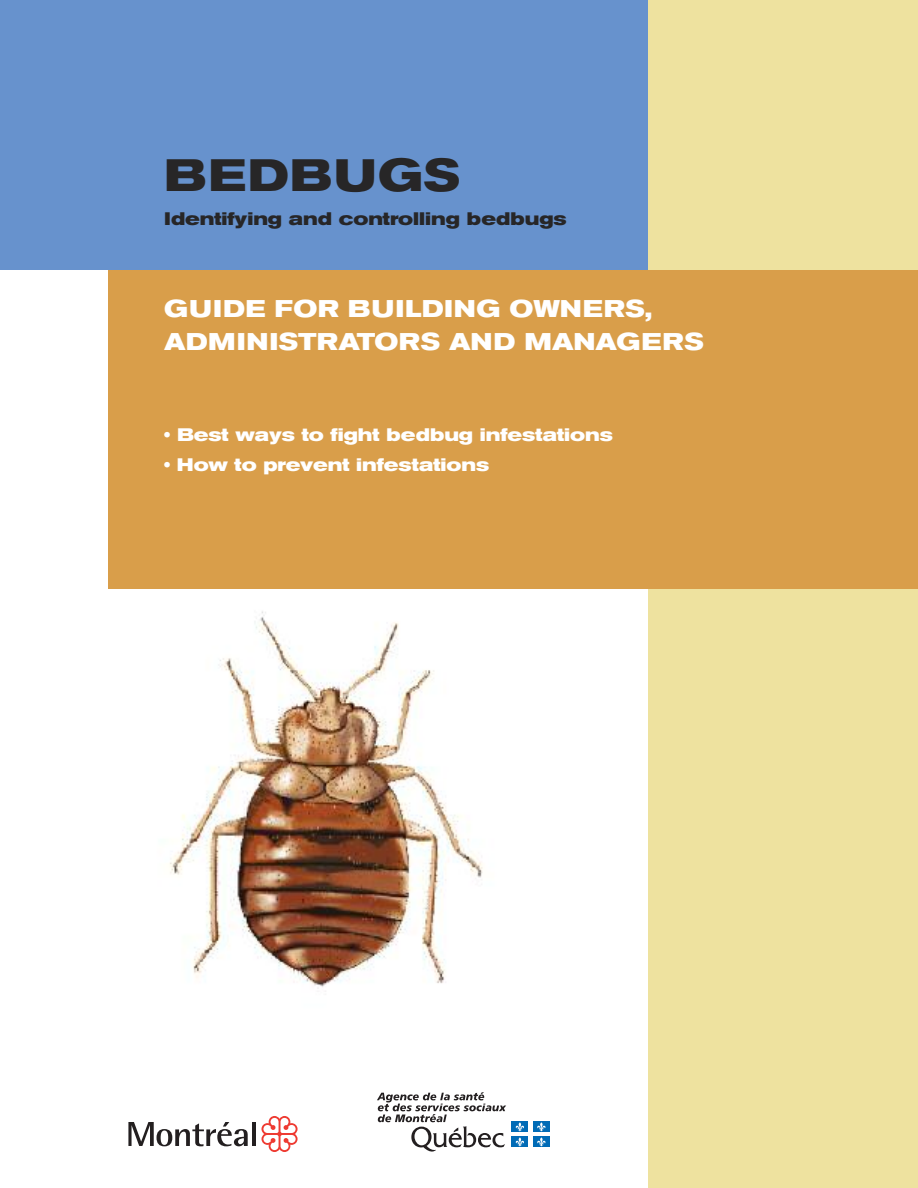
<style>
.page{position:relative;width:918px;height:1188px;background:#fff}
.page>*{position:absolute;margin:0;border:0;box-sizing:border-box;transform-origin:0 0}
.t1{font:700 expanded 45px "Akzidenz Grotesk BE";letter-spacing:.03em;color:#272627}
.t2{font:700 expanded 24px/33px "Akzidenz Grotesk BE";letter-spacing:.025em;color:#fff}
.t3{font:700 expanded 18px "Akzidenz Grotesk BE";color:#fff}
.t4{font:700 expanded 18px "Akzidenz Grotesk BE";color:#272627}
</style>
<div class="page">
<img style="left:169px;top:611px;width:314px;height:381px">
<div style="left:0;top:0;width:660px;height:270px;background:#6792cd"></div>
<div style="left:648px;top:0;width:270px;height:1188px;background:#eee29f"></div>
<svg style="left:128px;top:1122px;width:120px;height:24px"></svg>
<hr style="left:252px;top:1122px;width:3px;height:24px;background:#231f20">
<svg style="left:261px;top:1116px;width:37px;height:36px"></svg>
<svg style="left:377px;top:1092px;width:129px;height:60px"></svg>
<div style="left:512px;top:1122px;width:16px;height:10px;background:#006bb6"></div>
<svg style="left:515px;top:1122px;width:9px;height:9px"></svg>
<div style="left:533px;top:1122px;width:17px;height:10px;background:#006bb6"></div>
<svg style="left:537px;top:1122px;width:9px;height:9px"></svg>
<div style="left:512px;top:1137px;width:16px;height:10px;background:#006bb6"></div>
<svg style="left:515px;top:1137px;width:9px;height:10px"></svg>
<div style="left:533px;top:1137px;width:17px;height:10px;background:#006bb6"></div>
<svg style="left:537px;top:1137px;width:9px;height:10px"></svg>
<div style="left:108px;top:270px;width:810px;height:319px;background:#d99e4a"></div>
<h1 class="t1" style="left:164px;top:159px;width:298px">BEDBUGS</h1>
<p class="t4" style="left:164px;top:213px;width:404px">Identifying and controlling bedbugs</p>
<h2 class="t2" style="left:164px;top:294px;width:541px">GUIDE FOR BUILDING OWNERS,<br>ADMINISTRATORS AND MANAGERS</h2>
<p class="t3" style="left:164px;top:428px;width:450px">• Best ways to fight bedbug infestations</p>
<p class="t3" style="left:164px;top:458px;width:326px">• How to prevent infestations</p>
</div>
